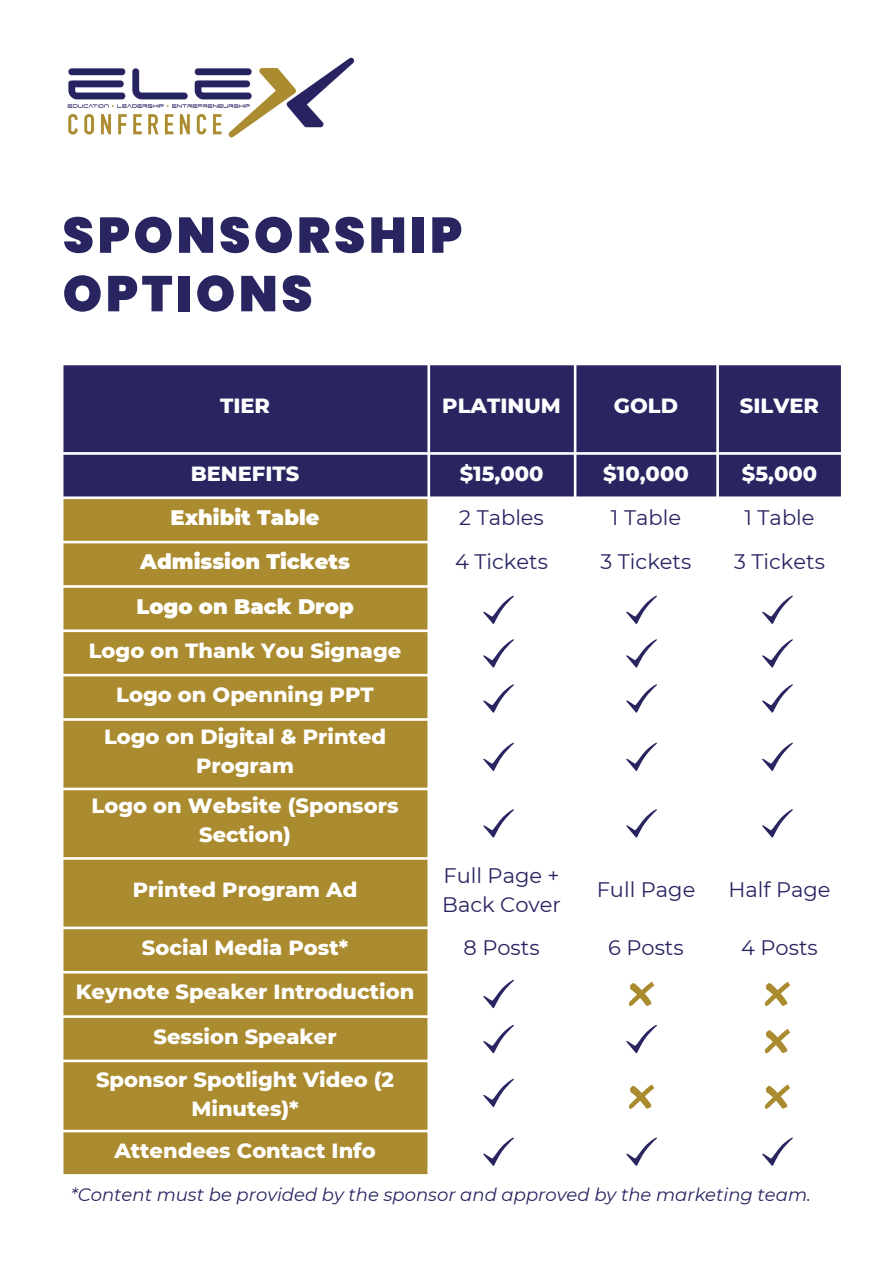
<style>
.page{position:relative;width:893px;height:1264px;background:#fff}
.page>*{position:absolute;margin:0;border:0;box-sizing:border-box;transform-origin:0 0}
.t1{font:900 50.1px/58.5px "Poppins";letter-spacing:.07em;color:#282561}
.t2{font:800 21px/28.8px "Montserrat";color:#fff;text-align:center}
.t3{font:21px/28.8px "Montserrat";color:#282561}
.t4{font:900 21px "Montserrat";color:#fff}
.t5{font:italic 18px "Montserrat";color:#282561}
</style>
<div class="page">
<div style="left:63px;top:365px;width:777px;height:131px;background:#282561"></div>
<div style="left:63px;top:499px;width:364px;height:675px;background:#ab8b2f"></div>
<svg style="left:483px;top:595px;width:31px;height:29px"></svg>
<svg style="left:626px;top:595px;width:31px;height:29px"></svg>
<svg style="left:762px;top:595px;width:31px;height:29px"></svg>
<svg style="left:483px;top:639px;width:31px;height:29px"></svg>
<svg style="left:626px;top:639px;width:31px;height:29px"></svg>
<svg style="left:762px;top:639px;width:31px;height:29px"></svg>
<svg style="left:483px;top:684px;width:31px;height:29px"></svg>
<svg style="left:626px;top:684px;width:31px;height:29px"></svg>
<svg style="left:762px;top:684px;width:31px;height:29px"></svg>
<svg style="left:483px;top:742px;width:31px;height:29px"></svg>
<svg style="left:626px;top:742px;width:31px;height:29px"></svg>
<svg style="left:762px;top:742px;width:31px;height:29px"></svg>
<svg style="left:483px;top:809px;width:31px;height:29px"></svg>
<svg style="left:626px;top:809px;width:31px;height:29px"></svg>
<svg style="left:762px;top:809px;width:31px;height:29px"></svg>
<svg style="left:483px;top:979px;width:31px;height:29px"></svg>
<svg style="left:483px;top:1024px;width:31px;height:29px"></svg>
<svg style="left:626px;top:1024px;width:31px;height:29px"></svg>
<svg style="left:483px;top:1078px;width:31px;height:29px"></svg>
<svg style="left:483px;top:1137px;width:31px;height:29px"></svg>
<svg style="left:626px;top:1137px;width:31px;height:29px"></svg>
<svg style="left:762px;top:1137px;width:31px;height:29px"></svg>
<svg style="left:629px;top:982px;width:25px;height:24px"></svg>
<svg style="left:764px;top:982px;width:26px;height:24px"></svg>
<svg style="left:629px;top:1084px;width:25px;height:25px"></svg>
<svg style="left:764px;top:1084px;width:26px;height:25px"></svg>
<svg style="left:764px;top:1029px;width:26px;height:24px"></svg>
<img style="left:67px;top:57px;width:288px;height:81px">
<p class="t1" style="left:63px;top:206px;width:401px">SPONSORSHIP<br>OPTIONS</p>
<p class="t2" style="left:220px;top:391px;width:52px">TIER</p>
<h1 class="t2" style="left:442px;top:391px;width:120px">PLATINUM</h1>
<p class="t2" style="left:614px;top:391px;width:65px">GOLD</p>
<p class="t2" style="left:740px;top:391px;width:81px">SILVER</p>
<p class="t2" style="left:191px;top:458px;width:110px">BENEFITS</p>
<p class="t2" style="left:459px;top:458px;width:85px">$15,000</p>
<p class="t2" style="left:603px;top:458px;width:87px">$10,000</p>
<p class="t2" style="left:741px;top:458px;width:77px">$5,000</p>
<p class="t4" style="left:170px;top:504px;width:150px">Exhibit Table</p>
<p class="t3" style="left:459px;top:503px;width:86px">2 Tables</p>
<p class="t3" style="left:611px;top:503px;width:71px">1 Table</p>
<p class="t3" style="left:744px;top:503px;width:71px">1 Table</p>
<p class="t4" style="left:140px;top:549px;width:211px">Admission Tickets</p>
<p class="t3" style="left:455px;top:547px;width:94px">4 Tickets</p>
<p class="t3" style="left:600px;top:547px;width:92px">3 Tickets</p>
<p class="t3" style="left:734px;top:547px;width:92px">3 Tickets</p>
<p class="t4" style="left:136px;top:593px;width:219px">Logo on Back Drop</p>
<p class="t2" style="left:89px;top:636px;width:314px">Logo on Thank You Signage</p>
<p class="t2" style="left:116px;top:680px;width:259px">Logo on Openning PPT</p>
<p class="t2" style="left:104px;top:722px;width:283px">Logo on Digital &amp; Printed<br>Program</p>
<p class="t2" style="left:92px;top:791px;width:308px">Logo on Website (Sponsors<br>Section)</p>
<p class="t2" style="left:133px;top:875px;width:226px">Printed Program Ad</p>
<p class="t3" style="left:442px;top:861px;width:120px">Full Page +<br>Back Cover</p>
<p class="t3" style="left:596px;top:875px;width:100px">Full Page</p>
<p class="t3" style="left:728px;top:875px;width:104px">Half Page</p>
<p class="t2" style="left:142px;top:933px;width:208px">Social Media Post*</p>
<p class="t3" style="left:463px;top:933px;width:78px">8 Posts</p>
<p class="t3" style="left:608px;top:933px;width:77px">6 Posts</p>
<p class="t3" style="left:741px;top:933px;width:78px">4 Posts</p>
<p class="t2" style="left:76px;top:977px;width:340px">Keynote Speaker Introduction</p>
<p class="t2" style="left:153px;top:1021px;width:185px">Session Speaker</p>
<p class="t2" style="left:96px;top:1064px;width:299px">Sponsor Spotlight Video (2<br>Minutes)*</p>
<p class="t2" style="left:114px;top:1136px;width:263px">Attendees Contact Info</p>
<p class="t5" style="left:71px;top:1183px;width:741px">*Content must be provided by the sponsor and approved by the marketing team.</p>
</div>
